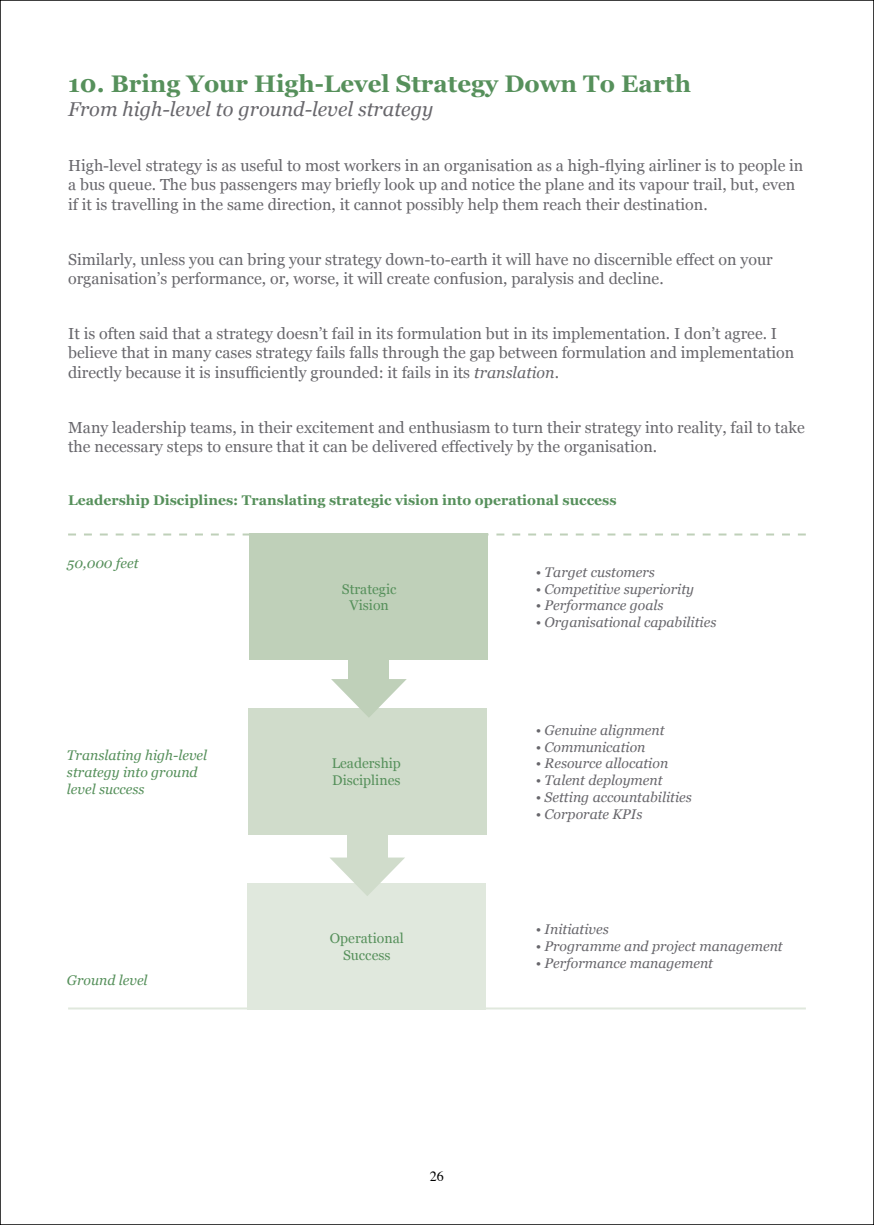
<style>
.page{position:relative;width:874px;height:1225px;background:#fff}
.page>*{position:absolute;margin:0;border:0;box-sizing:border-box;transform-origin:0 0}
.t1{font:700 24px "Georgia";color:#56905b}
.t2{font:italic 20px "Georgia";color:#68676c}
.t3{font:16px/19.2px "Georgia";color:#68676c}
.t4{font:italic 14px "Georgia";color:#68676c}
.t5{font:italic 14px/16.8px "Georgia";color:#56905b}
.t6{font:700 14px "Georgia";color:#56905b}
.t7{font:14px/16.8px "Georgia";color:#56905b;text-align:center}
.t8{font:14px "Times";color:#000}
.s1{font-style:italic}
</style>
<div class="page">
<div style="left:246px;top:883px;width:239px;height:126px;background:#e0e8dd"></div>
<div style="left:248px;top:708px;width:238px;height:126px;background:#d0dccb"></div>
<div style="left:249px;top:533px;width:239px;height:127px;background:#bfd0b9"></div>
<svg style="left:331px;top:679px;width:75px;height:38px"></svg>
<div style="left:348px;top:603px;width:41px;height:92px;background:#bfd0b9"></div>
<svg style="left:68px;top:533px;width:737px;height:2px"></svg>
<hr style="left:68px;top:1007px;width:737px;height:2px;background:#e0e8dd">
<svg style="left:330px;top:857px;width:75px;height:39px"></svg>
<div style="left:347px;top:782px;width:40px;height:92px;background:#d0dccb"></div>
<h1 class="t1" style="left:68px;top:70px;width:624px">10. Bring Your High-Level Strategy Down To Earth</h1>
<p class="t2" style="left:68px;top:98px;width:366px">From high-level to ground-level strategy</p>
<p class="t3" style="left:68px;top:156px;width:736px">High-level strategy is as useful to most workers in an organisation as a high-flying airliner is to people in a bus queue. The bus passengers may briefly look up and notice the plane and its vapour trail, but, even if it is travelling in the same direction, it cannot possibly help them reach their destination.</p>
<p class="t3" style="left:68px;top:249px;width:705px">Similarly, unless you can bring your strategy down-to-earth it will have no discernible effect on your organisation’s performance, or, worse, it will create confusion, paralysis and decline.</p>
<p class="t3" style="left:68px;top:324px;width:727px">It is often said that a strategy doesn’t fail in its formulation but in its implementation. I don’t agree. I believe that in many cases strategy fails falls through the gap between formulation and implementation directly because it is insufficiently grounded: it fails in its <span class="s1">translation</span>.</p>
<p class="t3" style="left:68px;top:417px;width:737px">Many leadership teams, in their excitement and enthusiasm to turn their strategy into reality, fail to take the necessary steps to ensure that it can be delivered effectively by the organisation.</p>
<p class="t6" style="left:68px;top:492px;width:549px">Leadership Disciplines: Translating strategic vision into operational success</p>
<p class="t5" style="left:67px;top:554px;width:73px">50,000 feet</p>
<p class="t5" style="left:67px;top:747px;width:142px">Translating high-level strategy into ground level success</p>
<p class="t5" style="left:67px;top:972px;width:82px">Ground level</p>
<p class="t7" style="left:341px;top:580px;width:56px">Strategic<br>Vision</p>
<p class="t7" style="left:331px;top:755px;width:71px;text-align:left">Leadership<br>Disciplines</p>
<p class="t7" style="left:330px;top:929px;width:75px">Operational<br>Success</p>
<p class="t8" style="left:430px;top:1163px;width:15px">26</p>
<p class="t4" style="left:535px;top:564px;width:121px">• Target customers</p>
<p class="t4" style="left:535px;top:581px;width:160px">• Competitive superiority</p>
<p class="t4" style="left:535px;top:597px;width:129px">• Performance goals</p>
<p class="t4" style="left:535px;top:614px;width:182px">• Organisational capabilities</p>
<p class="t4" style="left:535px;top:722px;width:130px">• Genuine alignment</p>
<p class="t4" style="left:535px;top:739px;width:111px">• Communication</p>
<p class="t4" style="left:535px;top:755px;width:134px">• Resource allocation</p>
<p class="t4" style="left:535px;top:772px;width:128px">• Talent deployment</p>
<p class="t4" style="left:535px;top:789px;width:158px">• Setting accountabilities</p>
<p class="t4" style="left:535px;top:806px;width:108px">• Corporate KPIs</p>
<p class="t4" style="left:535px;top:921px;width:74px">• Initiatives</p>
<p class="t4" style="left:535px;top:938px;width:248px">• Programme and project management</p>
<p class="t4" style="left:535px;top:955px;width:179px">• Performance management</p>
</div>
